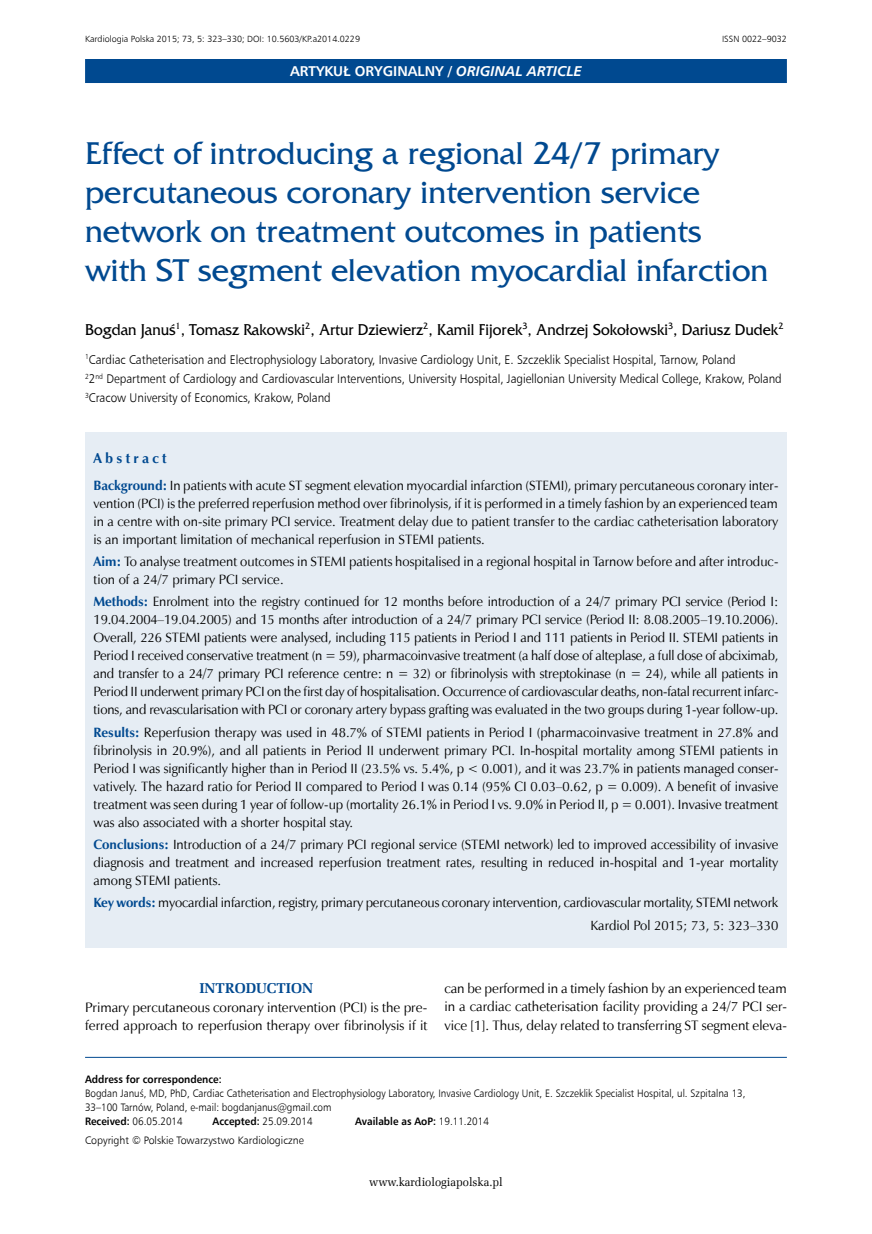
<style>
.page{position:relative;width:872px;height:1234px;background:#fff}
.page>*{position:absolute;margin:0;border:0;box-sizing:border-box;transform-origin:0 0}
.t1{font:33px/39px "France";color:#004990}
.t2{font:16.5px "France";color:#000;scale:.94 1}
.t3{font:700 14.25px "Humnst 777 EU";color:#fff}
.t4{font:700 14.25px "Zapf Ellipt EU";color:#004990}
.t5{font:700 14.25px "Zapf Humnst EU";letter-spacing:.23em;color:#004990}
.t6{font:13.65px/18.8px "Zapf Humnst EU";color:#000}
.t7{font:13.5px/18px "Zapf Humnst EU";color:#000;text-align:justify}
.t8{font:12.6px/19.2px "Humnst 777 Lt EU";color:#000;scale:.93 1}
.t9{font:12px "Zapf Ellipt EU";color:#000;scale:.95 1}
.t10{font:10.8px/14.2px "Humnst 777 Lt EU";color:#000;scale:.92 1}
.t11{font:700 10.8px "Humnst 777 EU";color:#000;scale:.92 1}
.t12{font:10.8px "Humnst 777 Lt EU";color:#000}
.t13{font:9px "Humnst 777 Lt EU";color:#000}
.s1{font-style:italic}
.s2{font-weight:700;color:#004990}
.s3{font-family:"Humnst 777 EU";font-weight:700}
.s4{font-family:"Humnst 777 Lt EU";font-weight:400}
</style>
<div class="page">
<div style="left:85px;top:59px;width:702px;height:24px;background:#004990"></div>
<div style="left:85px;top:432px;width:702px;height:515px;background:#e6edf4"></div>
<hr style="left:85px;top:1056px;width:702px;height:1px;background:#004990">
<p class="t13" style="left:85px;top:33px;width:276px">Kardiologia Polska 2015; 73, 5: 323–330; DOI: 10.5603/KP.a2014.0229</p>
<p class="t13" style="left:722px;top:33px;width:66px">ISSN 0022–9032</p>
<p class="t3" style="left:290px;top:62px;width:293px">ARTYKUŁ ORYGINALNy / <span class="s1">ORIGINAL ARTICLE</span></p>
<h1 class="t1" style="left:85px;top:134px;width:685px">Effect of introducing a regional 24/7 primary percutaneous coronary intervention service network on treatment outcomes in patients with ST segment elevation myocardial infarction</h1>
<p class="t2" style="left:85px;top:320px;width:744px">Bogdan Januś<sup>1</sup>, Tomasz Rakowski<sup>2</sup>, Artur Dziewierz<sup>2</sup>, Kamil Fijorek<sup>3</sup>, Andrzej Sokołowski<sup>3</sup>, Dariusz Dudek<sup>2</sup></p>
<p class="t8" style="left:85px;top:349px;width:751px"><sup>1</sup>Cardiac Catheterisation and Electrophysiology Laboratory, Invasive Cardiology Unit, E. Szczeklik Specialist Hospital, Tarnow, Poland<br><sup>2</sup>2<sup>nd</sup> Department of Cardiology and Cardiovascular Interventions, University Hospital, Jagiellonian University Medical College, Krakow, Poland<br><sup>3</sup>Cracow University of Economics, Krakow, Poland</p>
<p class="t5" style="left:94px;top:449px;width:75px">Abstract</p>
<p class="t7" style="left:94px;top:476px;width:686px"><span class="s2">Background:</span> In patients with acute ST segment elevation myocardial infarction (STEMI), primary percutaneous coronary inter&shy;vention (PCI) is the preferred reperfusion method over fibrinolysis, if it is performed in a timely fashion by an experienced team in a centre with on-site primary PCI service. Treatment delay due to patient transfer to the cardiac catheterisation laboratory is an important limitation of mechanical reperfusion in STEMI patients.</p>
<p class="t7" style="left:94px;top:552px;width:686px"><span class="s2">Aim:</span> To analyse treatment outcomes in STEMI patients hospitalised in a regional hospital in Tarnow before and after introduc&shy;tion of a 24/7 primary PCI service.</p>
<p class="t7" style="left:94px;top:592px;width:686px"><span class="s2">Methods:</span> Enrolment into the registry continued for 12 months before introduction of a 24/7 primary PCI service (Period I:<br>19.04.2004–19.04.2005) and 15 months after introduction of a 24/7 primary PCI service (Period II: 8.08.2005–19.10.2006).<br>Overall, 226 STEMI patients were analysed, including 115 patients in Period I and 111 patients in Period II. STEMI patients in Period I received conservative treatment (n = 59), pharmacoinvasive treatment (a half dose of alteplase, a full dose of abciximab, and transfer to a 24/7 primary PCI reference centre: n = 32) or fibrinolysis with streptokinase (n = 24), while all patients in Period II underwent primary PCI on the first day of hospitalisation. Occurrence of cardiovascular deaths, non-fatal recurrent infarc&shy;tions, and revascularisation with PCI or coronary artery bypass grafting was evaluated in the two groups during 1-year follow-up.</p>
<p class="t7" style="left:94px;top:723px;width:686px"><span class="s2">Results:</span> Reperfusion therapy was used in 48.7% of STEMI patients in Period I (pharmacoinvasive treatment in 27.8% and fibrinolysis in 20.9%), and all patients in Period II underwent primary PCI. In-hospital mortality among STEMI patients in Period I was significantly higher than in Period II (23.5% vs. 5.4%, p &lt; 0.001), and it was 23.7% in patients managed conser&shy;vatively. The hazard ratio for Period II compared to Period I was 0.14 (95% CI 0.03–0.62, p = 0.009). A benefit of invasive treatment was seen during 1 year of follow-up (mortality 26.1% in Period I vs. 9.0% in Period II, p = 0.001). Invasive treatment was also associated with a shorter hospital stay.</p>
<p class="t7" style="left:94px;top:835px;width:686px"><span class="s2">Conclusions:</span> Introduction of a 24/7 primary PCI regional service (STEMI network) led to improved accessibility of invasive diagnosis and treatment and increased reperfusion treatment rates, resulting in reduced in-hospital and 1-year mortality among STEMI patients.</p>
<p class="t7" style="left:94px;top:891px;width:686px;line-height:22.2px;text-align:right"><span class="s2">Key words:</span> myocardial infarction, registry, primary percutaneous coronary intervention, cardiovascular mortality, STEMI network<br>Kardiol Pol 2015; 73, 5: 323–330</p>
<p class="t4" style="left:199px;top:978px;width:115px">INTRODUCTION</p>
<p class="t6" style="left:85px;top:997px;width:344px">Primary percutaneous coronary intervention (PCI) is the pre&shy;ferred approach to reperfusion therapy over fibrinolysis if it</p>
<p class="t6" style="left:444px;top:978px;width:344px;text-align:justify">can be performed in a timely fashion by an experienced team in a cardiac catheterisation facility providing a 24/7 PCI ser&shy;vice [1]. Thus, delay related to transferring ST segment eleva-</p>
<p class="t11" style="left:85px;top:1071px;width:150px">Address for correspondence:</p>
<p class="t10" style="left:85px;top:1085px;width:719px">Bogdan Januś, MD, PhD, Cardiac Catheterisation and Electrophysiology Laboratory, Invasive Cardiology Unit, E. Szczeklik Specialist Hospital, ul. Szpitalna 13,<br>33–100 Tarnów, Poland, e-mail: bogdanjanus@gmail.com<br><span class="s3">Received:</span> 06.05.2014</p>
<p class="t10" style="left:213px;top:1113px;width:110px"><span class="s3">Accepted:</span> 25.09.2014</p>
<p class="t11" style="left:355px;top:1114px;width:147px">Available as AoP: <span class="s4">19.11.2014</span></p>
<p class="t12" style="left:85px;top:1133px;width:220px">Copyright © Polskie Towarzystwo Kardiologiczne</p>
<p class="t9" style="left:369px;top:1174px;width:142px">www.kardiologiapolska.pl</p>
</div>
